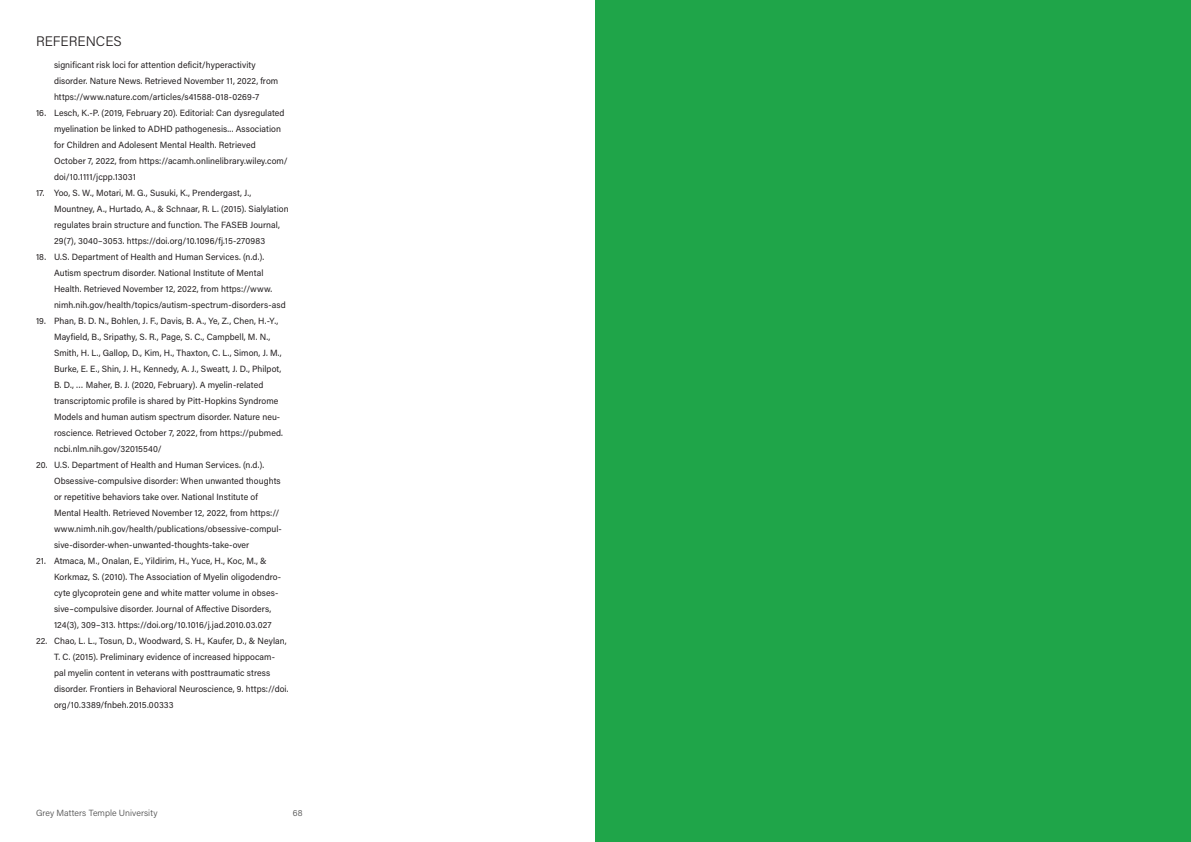
<style>
.page{position:relative;width:1191px;height:842px;background:#fff}
.page>*{position:absolute;margin:0;border:0;box-sizing:border-box;transform-origin:0 0}
.t1{font:300 13.8px "Acumin Pro";color:#231f20}
.t2{font:9px/16px "Acumin Pro";letter-spacing:.005em;color:#231f20}
.t3{font:300 8.9px "Acumin Pro";letter-spacing:.005em;color:#4a4a4a}
</style>
<div class="page">
<div style="left:595px;top:0;width:596px;height:842px;background:#1fa549"></div>
<p class="t1" style="left:36px;top:32px;width:87px">REFERENCES</p>
<p class="t2" style="left:54px;top:56px;width:226px">significant risk loci for attention deficit/hyperactivity disorder. Nature News. Retrieved November 11, 2022, from https://www.nature.com/articles/s41588-018-0269-7</p>
<p class="t2" style="left:54px;top:104px;width:235px;text-indent:-18px">16. Lesch, K.-P. (2019, February 20). Editorial: Can dysregulated myelination be linked to ADHD pathogenesis... Association for Children and Adolesent Mental Health. Retrieved October 7, 2022, from https://acamh.onlinelibrary.wiley.com/ doi/10.1111/jcpp.13031</p>
<p class="t2" style="left:54px;top:184px;width:236px;text-indent:-18px">17. Yoo, S. W., Motari, M. G., Susuki, K., Prendergast, J., Mountney, A., Hurtado, A., &amp; Schnaar, R. L. (2015). Sialylation regulates brain structure and function. The FASEB Journal, 29(7), 3040–3053. https://doi.org/10.1096/fj.15-270983</p>
<p class="t2" style="left:54px;top:248px;width:233px;text-indent:-18px">18. U.S. Department of Health and Human Services. (n.d.).<br>Autism spectrum disorder. National Institute of Mental Health. Retrieved November 12, 2022, from https://www. nimh.nih.gov/health/topics/autism-spectrum-disorders-asd</p>
<p class="t2" style="left:54px;top:312px;width:230px;text-indent:-18px">19. Phan, B. D. N., Bohlen, J. F., Davis, B. A., Ye, Z., Chen, H.-Y., Mayfield, B., Sripathy, S. R., Page, S. C., Campbell, M. N., Smith, H. L., Gallop, D., Kim, H., Thaxton, C. L., Simon, J. M., Burke, E. E., Shin, J. H., Kennedy, A. J., Sweatt, J. D., Philpot, B. D., … Maher, B. J. (2020, February). A myelin-related transcriptomic profile is shared by Pitt-Hopkins Syndrome Models and human autism spectrum disorder. Nature neu&shy;roscience. Retrieved October 7, 2022, from https://pubmed. ncbi.nlm.nih.gov/32015540/</p>
<p class="t2" style="left:54px;top:456px;width:229px;text-indent:-18px">20. U.S. Department of Health and Human Services. (n.d.).<br>Obsessive-compulsive disorder: When unwanted thoughts or repetitive behaviors take over. National Institute of Mental Health. Retrieved November 12, 2022, from https:// www.nimh.nih.gov/health/publications/obsessive-compul&shy;sive-disorder-when-unwanted-thoughts-take-over</p>
<p class="t2" style="left:54px;top:552px;width:229px;text-indent:-18px">21. Atmaca, M., Onalan, E., Yildirim, H., Yuce, H., Koc, M., &amp; Korkmaz, S. (2010). The Association of Myelin oligodendro&shy;cyte glycoprotein gene and white matter volume in obses&shy;sive–compulsive disorder. Journal of Affective Disorders, 124(3), 309–313. https://doi.org/10.1016/j.jad.2010.03.027</p>
<p class="t2" style="left:54px;top:632px;width:236px;text-indent:-18px">22. Chao, L. L., Tosun, D., Woodward, S. H., Kaufer, D., &amp; Neylan, T. C. (2015). Preliminary evidence of increased hippocam&shy;pal myelin content in veterans with posttraumatic stress disorder. Frontiers in Behavioral Neuroscience, 9. https://doi. org/10.3389/fnbeh.2015.00333</p>
<p class="t3" style="left:36px;top:807px;width:123px">Grey Matters Temple University</p>
<p class="t3" style="left:293px;top:807px;width:11px">68</p>
</div>
